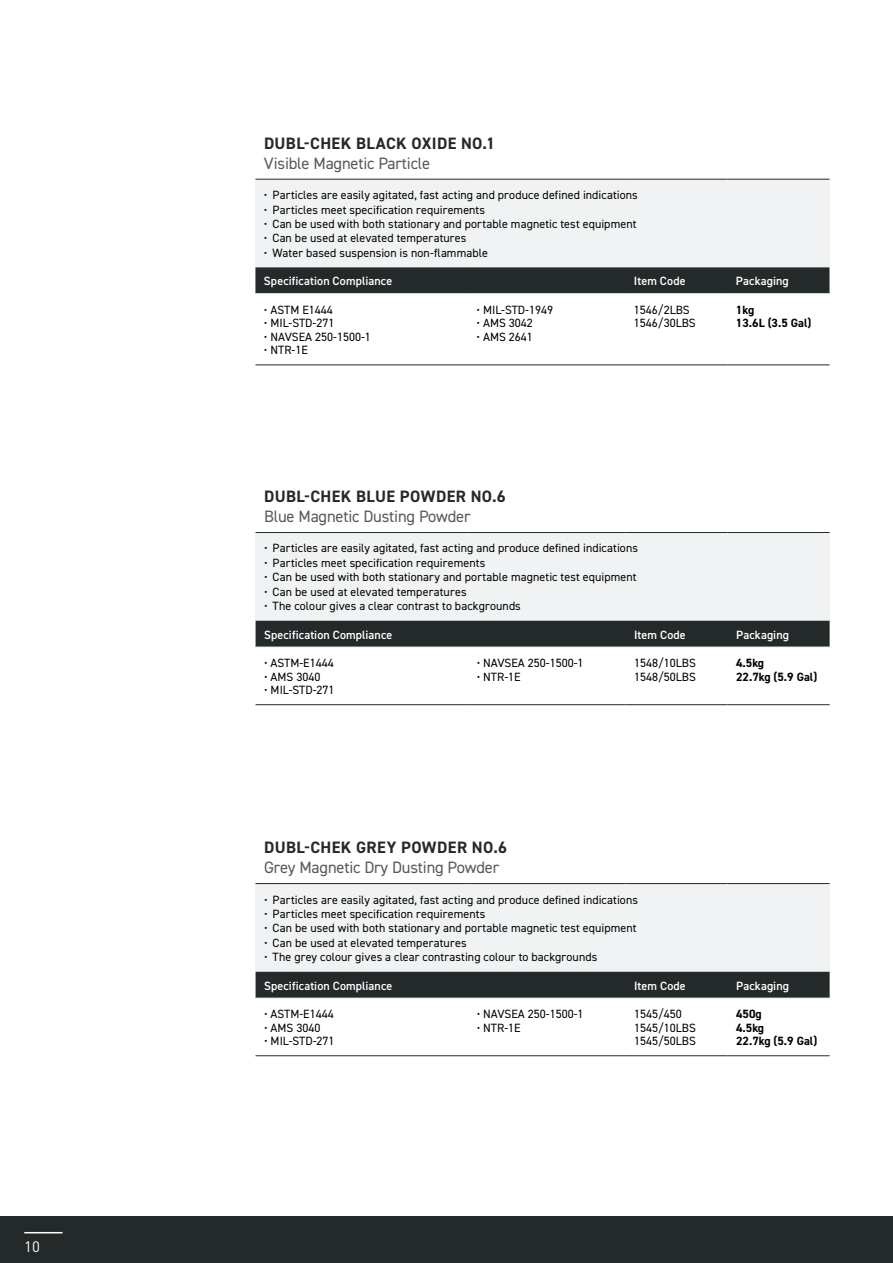
<style>
.page{position:relative;width:893px;height:1263px;background:#fff}
.page>*{position:absolute;margin:0;border:0;box-sizing:border-box;transform-origin:0 0}
.t1{font:16.5px "DIN2014";letter-spacing:-.01em;color:#58595b}
.t2{font:700 16.5px "DIN2014";letter-spacing:.02em;color:#24292a}
.t3{font:15px "DIN Pro";color:#fff}
.t4{font:12px/13.5px "DIN2014";letter-spacing:.005em;color:#000}
.t5{font:600 12px "DIN2014";letter-spacing:.01em;color:#fff}
.t6{font:700 12px/13.5px "DIN2014";color:#000}
</style>
<div class="page">
<div style="left:0;top:1216px;width:893px;height:47px;background:#24292a"></div>
<hr style="left:24px;top:1232px;width:39px;height:1px;background:#fff">
<div style="left:255px;top:179px;width:574px;height:88px;background:#f0f2f3"></div>
<div style="left:255px;top:267px;width:574px;height:26px;background:#24292a"></div>
<hr style="left:255px;top:179px;width:213px;height:1px;background:#24292a">
<hr style="left:468px;top:179px;width:157px;height:1px;background:#24292a">
<hr style="left:625px;top:179px;width:102px;height:1px;background:#24292a">
<hr style="left:727px;top:179px;width:102px;height:1px;background:#24292a">
<hr style="left:255px;top:364px;width:213px;height:1px;background:#24292a">
<hr style="left:468px;top:364px;width:157px;height:1px;background:#24292a">
<hr style="left:625px;top:364px;width:102px;height:1px;background:#24292a">
<hr style="left:727px;top:364px;width:102px;height:1px;background:#24292a">
<div style="left:256px;top:532px;width:574px;height:89px;background:#f0f2f3"></div>
<div style="left:256px;top:621px;width:574px;height:26px;background:#24292a"></div>
<hr style="left:256px;top:532px;width:212px;height:1px;background:#24292a">
<hr style="left:468px;top:532px;width:157px;height:1px;background:#24292a">
<hr style="left:625px;top:532px;width:103px;height:1px;background:#24292a">
<hr style="left:728px;top:532px;width:102px;height:1px;background:#24292a">
<hr style="left:256px;top:704px;width:212px;height:1px;background:#24292a">
<hr style="left:468px;top:704px;width:157px;height:1px;background:#24292a">
<hr style="left:625px;top:704px;width:103px;height:1px;background:#24292a">
<hr style="left:728px;top:704px;width:102px;height:1px;background:#24292a">
<div style="left:256px;top:883px;width:574px;height:89px;background:#f0f2f3"></div>
<div style="left:256px;top:972px;width:574px;height:26px;background:#24292a"></div>
<hr style="left:256px;top:883px;width:212px;height:1px;background:#24292a">
<hr style="left:468px;top:883px;width:157px;height:1px;background:#24292a">
<hr style="left:625px;top:883px;width:103px;height:1px;background:#24292a">
<hr style="left:728px;top:883px;width:102px;height:1px;background:#24292a">
<hr style="left:256px;top:1055px;width:212px;height:1px;background:#24292a">
<hr style="left:468px;top:1055px;width:157px;height:1px;background:#24292a">
<hr style="left:625px;top:1055px;width:103px;height:1px;background:#24292a">
<hr style="left:728px;top:1055px;width:102px;height:1px;background:#24292a">
<p class="t3" style="left:24px;top:1235px;width:17px">10</p>
<h1 class="t2" style="left:264px;top:132px;width:233px">DUBL-CHEK BLACK OXIDE NO.1</h1>
<h1 class="t1" style="left:264px;top:153px;width:168px">Visible Magnetic Particle</h1>
<p class="t4" style="left:264px;top:188px;width:375px">• Particles are easily agitated, fast acting and produce defined indications</p>
<p class="t4" style="left:264px;top:202px;width:223px">• Particles meet specification requirements</p>
<p class="t4" style="left:264px;top:217px;width:374px">• Can be used with both stationary and portable magnetic test equipment</p>
<p class="t4" style="left:264px;top:231px;width:204px">• Can be used at elevated temperatures</p>
<p class="t4" style="left:264px;top:246px;width:225px">• Water based suspension is non-flammable</p>
<p class="t5" style="left:264px;top:273px;width:130px">Specification Compliance</p>
<p class="t5" style="left:634px;top:273px;width:53px">Item Code</p>
<p class="t5" style="left:736px;top:273px;width:54px">Packaging</p>
<p class="t4" style="left:264px;top:303px;width:70px">• ASTM E1444</p>
<p class="t4" style="left:264px;top:316px;width:72px">• MIL-STD-271</p>
<p class="t4" style="left:264px;top:330px;width:108px">• NAVSEA 250-1500-1</p>
<p class="t4" style="left:264px;top:343px;width:45px">• NTR-1E</p>
<p class="t4" style="left:634px;top:303px;width:63px">1546/2LBS<br>1546/30LBS</p>
<p class="t6" style="left:736px;top:303px;width:77px">1kg<br>13.6L (3.5 Gal)</p>
<p class="t4" style="left:477px;top:303px;width:78px">• MIL-STD-1949</p>
<p class="t4" style="left:477px;top:316px;width:58px">• AMS 3042</p>
<p class="t4" style="left:477px;top:330px;width:58px">• AMS 2641</p>
<h1 class="t2" style="left:264px;top:486px;width:243px">DUBL-CHEK BLUE POWDER NO.6</h1>
<h1 class="t1" style="left:264px;top:506px;width:208px">Blue Magnetic Dusting Powder</h1>
<p class="t4" style="left:264px;top:541px;width:375px">• Particles are easily agitated, fast acting and produce defined indications</p>
<p class="t4" style="left:264px;top:556px;width:223px">• Particles meet specification requirements</p>
<p class="t4" style="left:264px;top:570px;width:374px">• Can be used with both stationary and portable magnetic test equipment</p>
<p class="t4" style="left:264px;top:585px;width:204px">• Can be used at elevated temperatures</p>
<p class="t4" style="left:264px;top:599px;width:258px">• The colour gives a clear contrast to backgrounds</p>
<p class="t5" style="left:264px;top:626px;width:130px">Specification Compliance</p>
<p class="t5" style="left:634px;top:626px;width:53px">Item Code</p>
<p class="t5" style="left:736px;top:626px;width:54px">Packaging</p>
<p class="t4" style="left:264px;top:656px;width:71px">• ASTM-E1444</p>
<p class="t4" style="left:264px;top:669px;width:58px">• AMS 3040</p>
<p class="t4" style="left:264px;top:683px;width:72px">• MIL-STD-271</p>
<p class="t4" style="left:634px;top:656px;width:63px">1548/10LBS<br>1548/50LBS</p>
<p class="t6" style="left:736px;top:656px;width:83px">4.5kg<br>22.7kg (5.9 Gal)</p>
<p class="t4" style="left:477px;top:656px;width:108px">• NAVSEA 250-1500-1</p>
<p class="t4" style="left:477px;top:669px;width:45px">• NTR-1E</p>
<h1 class="t2" style="left:264px;top:837px;width:244px">DUBL-CHEK GREY POWDER NO.6</h1>
<h1 class="t1" style="left:264px;top:857px;width:237px">Grey Magnetic Dry Dusting Powder</h1>
<p class="t4" style="left:264px;top:892px;width:375px">• Particles are easily agitated, fast acting and produce defined indications</p>
<p class="t4" style="left:264px;top:907px;width:223px">• Particles meet specification requirements</p>
<p class="t4" style="left:264px;top:921px;width:374px">• Can be used with both stationary and portable magnetic test equipment</p>
<p class="t4" style="left:264px;top:936px;width:204px">• Can be used at elevated temperatures</p>
<p class="t4" style="left:264px;top:950px;width:335px">• The grey colour gives a clear contrasting colour to backgrounds</p>
<p class="t5" style="left:264px;top:977px;width:130px">Specification Compliance</p>
<p class="t5" style="left:634px;top:977px;width:53px">Item Code</p>
<p class="t5" style="left:736px;top:977px;width:54px">Packaging</p>
<p class="t4" style="left:264px;top:1007px;width:71px">• ASTM-E1444</p>
<p class="t4" style="left:264px;top:1020px;width:58px">• AMS 3040</p>
<p class="t4" style="left:264px;top:1034px;width:72px">• MIL-STD-271</p>
<p class="t4" style="left:634px;top:1007px;width:63px">1545/450<br>1545/10LBS<br>1545/50LBS</p>
<p class="t6" style="left:736px;top:1007px;width:83px">450g<br>4.5kg<br>22.7kg (5.9 Gal)</p>
<p class="t4" style="left:477px;top:1007px;width:108px">• NAVSEA 250-1500-1</p>
<p class="t4" style="left:477px;top:1020px;width:45px">• NTR-1E</p>
</div>
